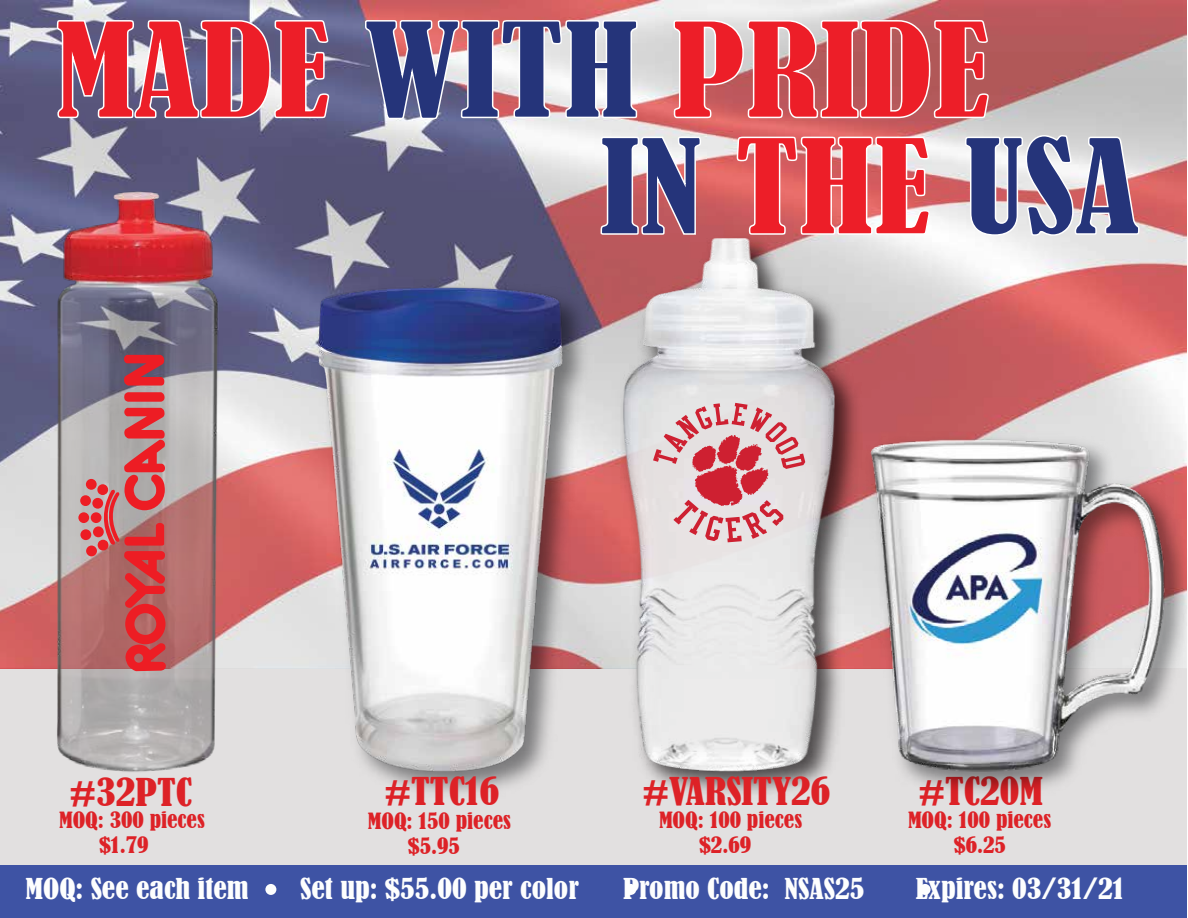
<style>
.page{position:relative;width:1188px;height:918px;background:#fff}
.page>*{position:absolute;margin:0;border:0;box-sizing:border-box;transform-origin:0 0}
.t1{font:condensed 122.55px "Bernard";color:#ed1e28;scale:1.11 1}
.t2{font:condensed 122.55px "Bernard";color:#25347a;scale:1.11 1}
.t3{font:condensed 36px "Bernard";color:#dd2227;scale:1.11 1}
.t4{font:condensed 27px "Bernard";color:#fdfefe;scale:1.11 1}
.t5{font:condensed 21px/25.2px "Bernard";color:#dd2227;text-align:center;scale:1.11 1}
.s1{color:#25347a}
.s2{color:#ed1e28}
</style>
<div class="page">
<div style="left:0;top:668px;width:1186px;height:250px;background:#e2e0e0"></div>
<img style="left:0;top:0;width:1186px;height:428px">
<svg style="left:56px;top:19px;width:274px;height:100px;background:#81819f"></svg>
<svg style="left:364px;top:0;width:275px;height:120px"></svg>
<svg style="left:672px;top:19px;width:318px;height:100px;background:#c68788"></svg>
<img style="left:398px;top:276px;width:199px;height:517px">
<img style="left:442px;top:285px;width:169px;height:491px">
<img style="left:611px;top:226px;width:257px;height:568px">
<img style="left:623px;top:239px;width:212px;height:532px">
<svg style="left:653px;top:403px;width:152px;height:139px;background:#deaaaf"></svg>
<svg style="left:599px;top:135px;width:103px;height:101px"></svg>
<svg style="left:736px;top:135px;width:195px;height:101px"></svg>
<svg style="left:964px;top:134px;width:177px;height:103px"></svg>
<img style="left:858px;top:428px;width:329px;height:376px">
<img style="left:844px;top:434px;width:342px;height:343px">
<div style="left:1px;top:865px;width:1186px;height:53px;background:#3e53a4"></div>
<div style="left:625px;top:884px;width:11px;height:11px;background:#fdfefe;border-radius:50%"></div>
<div style="left:920px;top:884px;width:11px;height:11px;background:#fdfefe;border-radius:50%"></div>
<div style="left:265px;top:884px;width:11px;height:11px;background:#fdfefe;border-radius:50%"></div>
<img style="left:0;top:172px;width:442px;height:612px">
<div style="left:78px;top:512px;width:11px;height:11px;background:#ed1d24;border-radius:50%"></div>
<div style="left:91px;top:512px;width:11px;height:11px;background:#ed1d24;border-radius:50%"></div>
<div style="left:93px;top:526px;width:11px;height:11px;background:#ed1d24;border-radius:50%"></div>
<div style="left:92px;top:498px;width:11px;height:11px;background:#ed1d24;border-radius:50%"></div>
<div style="left:80px;top:495px;width:11px;height:11px;background:#ed1d24;border-radius:50%"></div>
<div style="left:80px;top:529px;width:11px;height:11px;background:#ed1d24;border-radius:50%"></div>
<div style="left:86px;top:479px;width:11px;height:11px;background:#ed1d24;border-radius:50%"></div>
<div style="left:86px;top:546px;width:11px;height:10px;background:#ed1d24;border-radius:50%"></div>
<svg style="left:124px;top:392px;width:41px;height:10px"></svg>
<svg style="left:124px;top:355px;width:40px;height:31px"></svg>
<svg style="left:97px;top:408px;width:69px;height:263px;background:#c46263"></svg>
<h1 class="t1" style="left:55px;top:-1px;width:844px">MADE <span class="s1">WITH</span> PRIDE</h1>
<h1 class="t2" style="left:600px;top:116px;width:488px">IN <span class="s2">THE</span> USA</h1>
<h2 class="t3" style="left:70px;top:771px;width:112px">#32PTC</h2>
<h2 class="t3" style="left:642px;top:770px;width:171px">#VARSITY26</h2>
<h2 class="t3" style="left:385px;top:771px;width:105px">#TTC16</h2>
<h2 class="t3" style="left:919px;top:770px;width:113px">#TC20M</h2>
<p class="t5" style="left:99px;top:807px;width:97px;text-align:left;text-indent:-40px">MOQ: 300 pieces $1.79</p>
<p class="t5" style="left:368px;top:809px;width:130px">MOQ: 150 pieces $5.95</p>
<p class="t5" style="left:908px;top:807px;width:130px">MOQ: 100 pieces $6.25</p>
<p class="t5" style="left:659px;top:807px;width:130px">MOQ: 100 pieces $2.69</p>
<p class="t4" style="left:26px;top:873px;width:203px">MOQ: See each item</p>
<p class="t4" style="left:300px;top:873px;width:253px">Set up: $55.00 per color</p>
<p class="t4" style="left:623px;top:873px;width:219px">Promo Code: NSAS25</p>
<p class="t4" style="left:916px;top:873px;width:189px">Expires: 03/31/21</p>
</div>
